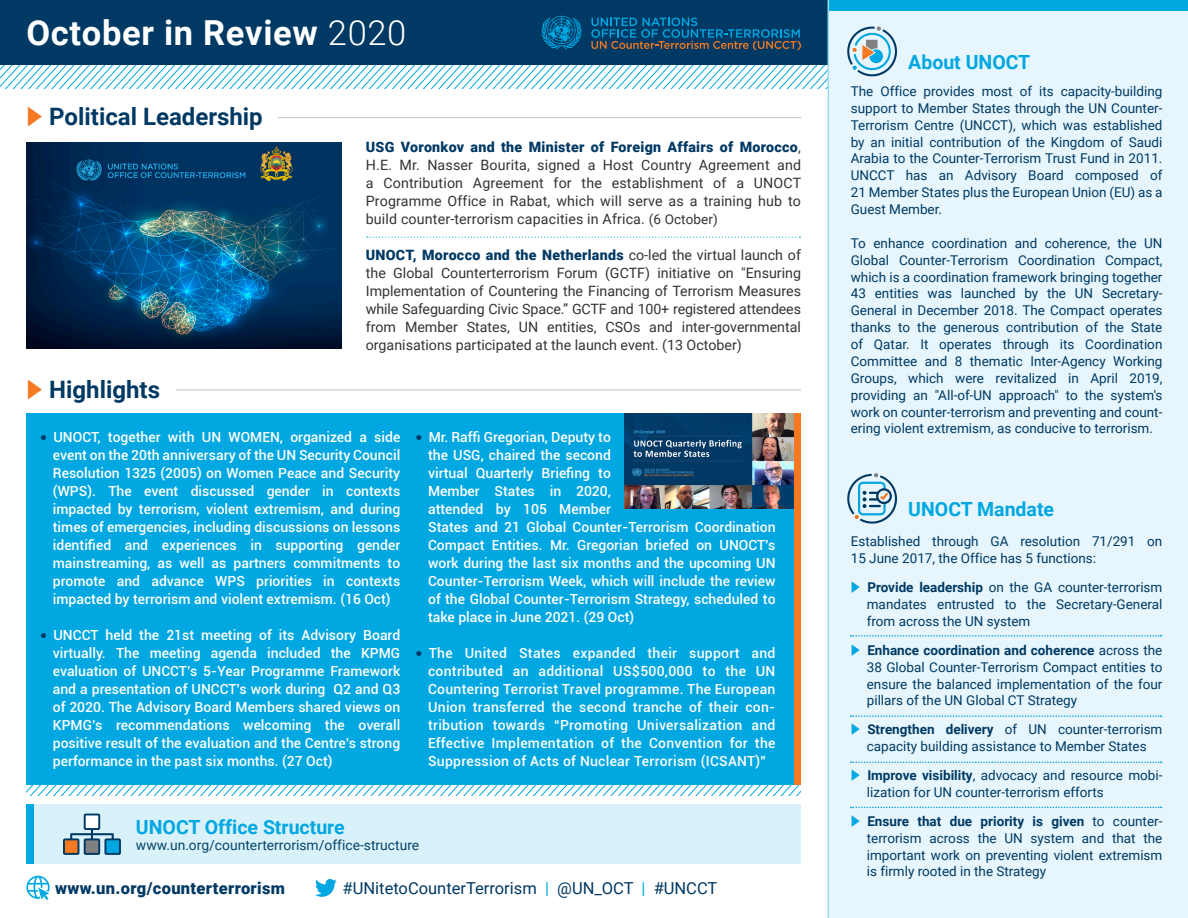
<style>
.page{position:relative;width:1188px;height:918px;background:#fff}
.page>*{position:absolute;margin:0;border:0;box-sizing:border-box;transform-origin:0 0}
.t1{font:700 34.5px "Roboto";letter-spacing:.02em;color:#fff}
.t2{font:700 24px "Roboto";color:#003963}
.t3{font:700 19.5px "Roboto";color:#00a7e1}
.t4{font:16.5px "Roboto";color:#003963}
.t5{font:900 16.5px "Roboto";letter-spacing:.02em;color:#003963}
.t6{font:14.25px/18px "Roboto";color:#333;text-align:justify}
.t7{font:500 13.95px/18px "Roboto";color:#fff;text-align:justify}
.t8{font:13.8px "Roboto";color:#064469}
.t9{font:13.5px/17px "Roboto";color:#003963;text-align:justify}
.s1{font-weight:300}
.s2{color:#f47920}
.s3{font-weight:900;color:#003963}
.s4{font-size:13.5px}
.s5{font-family:"Calibri";font-weight:700;color:#003963}
.s6{color:#00a7e1}
.s7{font-weight:700}
</style>
<div class="page">
<div style="left:828px;top:0;width:360px;height:918px;background:#e6f6fc"></div>
<div style="left:821px;top:0;width:367px;height:11px;background:#00a7e1"></div>
<div style="left:26px;top:804px;width:775px;height:60px;background:#d9f2fa"></div>
<div style="left:26px;top:804px;width:8px;height:60px;background:#00a7e1"></div>
<svg style="left:26px;top:785px;width:775px;height:11px"></svg>
<svg style="left:0;top:65px;width:828px;height:23px"></svg>
<div style="left:0;top:0;width:828px;height:65px;background:#003963"></div>
<svg style="left:591px;top:18px;width:210px;height:32px"></svg>
<svg style="left:542px;top:16px;width:40px;height:34px"></svg>
<div style="left:26px;top:413px;width:775px;height:372px;background:#00a7e1"></div>
<hr style="left:176px;top:390px;width:625px;height:1px;background:#c0c0c0">
<hr style="left:278px;top:117px;width:523px;height:1px;background:#c0c0c0">
<svg style="left:315px;top:879px;width:22px;height:18px"></svg>
<svg style="left:26px;top:876px;width:24px;height:24px"></svg>
<svg style="left:70px;top:815px;width:44px;height:39px"></svg>
<div style="left:85px;top:815px;width:14px;height:14px;background:#fff"></div>
<div style="left:84px;top:814px;width:16px;height:16px;border:2px solid #003963"></div>
<div style="left:64px;top:839px;width:14px;height:15px;background:#f47920"></div>
<div style="left:63px;top:838px;width:16px;height:17px;border:2px solid #003963"></div>
<div style="left:85px;top:839px;width:14px;height:15px;background:#808080"></div>
<div style="left:84px;top:838px;width:16px;height:17px;border:2px solid #003963"></div>
<div style="left:105px;top:839px;width:15px;height:15px;background:#00a7e1"></div>
<div style="left:104px;top:838px;width:17px;height:17px;border:2px solid #003963"></div>
<svg style="left:847px;top:473px;width:50px;height:51px"></svg>
<svg style="left:851px;top:635px;width:311px;height:2px"></svg>
<svg style="left:851px;top:715px;width:311px;height:2px"></svg>
<svg style="left:851px;top:761px;width:311px;height:2px"></svg>
<svg style="left:851px;top:807px;width:311px;height:1px"></svg>
<svg style="left:847px;top:27px;width:50px;height:49px"></svg>
<hr style="left:828px;top:0;width:1px;height:918px;background:#99dcf3">
<svg style="left:367px;top:237px;width:434px;height:1px"></svg>
<img style="left:26px;top:142px;width:316px;height:207px">
<img style="left:624px;top:413px;width:170px;height:96px">
<div style="left:795px;top:413px;width:6px;height:372px;background:#f47920"></div>
<h1 class="t1" style="left:26px;top:9px;width:381px">October in Review <span class="s1">2020</span></h1>
<h2 class="t2" style="left:26px;top:100px;width:238px"><span class="s2">◆</span> Political Leadership</h2>
<p class="t6" style="left:366px;top:137px;width:437px"><span class="s3">USG Voronkov and the Minister of Foreign Affairs of Morocco</span>, H.E. Mr. Nasser Bourita, signed a Host Country Agreement and a Contribution Agreement for the establishment of a UNOCT Programme Office in Rabat, which will serve as a training hub to build counter-terrorism capacities in Africa. <span class="s4">(6 October)</span></p>
<p class="t6" style="left:366px;top:245px;width:437px"><span class="s3">UNOCT, Morocco and the Netherlands</span> co-led the virtual launch of the Global Counterterrorism Forum (GCTF) initiative on "Ensuring Implementation of Countering the Financing of Terrorism Measures while Safeguarding Civic Space.” GCTF and 100+ registered attendees from Member States, UN entities, CSOs and inter-governmental organisations participated at the launch event. (13 October)</p>
<h2 class="t2" style="left:26px;top:373px;width:135px"><span class="s2">◆</span> Highlights</h2>
<p class="t7" style="left:53px;top:428px;width:349px;text-indent:-13px"><span class="s5">•</span> UNOCT, together with UN WOMEN, organized a side event on the 20th anniversary of the UN Security Council Resolution 1325 (2005) on Women Peace and Security (WPS). The event discussed gender in contexts impacted by terrorism, violent extremism, and during times of emergencies, including discussions on lessons identified and experiences in supporting gender mainstreaming, as well as partners commitments to promote and advance WPS priorities in contexts impacted by terrorism and violent extremism. (16 Oct)</p>
<p class="t7" style="left:53px;top:626px;width:349px;text-indent:-13px"><span class="s5">•</span> UNCCT held the 21st meeting of its Advisory Board virtually. The meeting agenda included the KPMG evaluation of UNCCT’s 5-Year Programme Framework and a presentation of UNCCT’s work during Q2 and Q3 of 2020. The Advisory Board Members shared views on KPMG’s recommendations welcoming the overall positive result of the evaluation and the Centre’s strong performance in the past six months. (27 Oct)</p>
<p class="t7" style="left:428px;top:428px;width:349px;text-align:left;text-indent:-13px"><span class="s5">•</span> Mr. Raffi Gregorian, Deputy to<br>the USG, chaired the second<br>virtual Quarterly Briefing to<br>Member States in 2020,<br>attended by 105 Member<br>States and 21 Global Counter-Terrorism Coordination Compact Entities. Mr. Gregorian briefed on UNOCT’s work during the last six months and the upcoming UN Counter-Terrorism Week, which will include the review of the Global Counter-Terrorism Strategy, scheduled to take place in June 2021. (29 Oct)</p>
<p class="t7" style="left:428px;top:644px;width:349px;text-indent:-13px"><span class="s5">•</span> The United States expanded their support and contributed an additional US$500,000 to the UN Countering Terrorist Travel programme. The European Union transferred the second tranche of their con&shy;tribution towards “Promoting Universalization and Effective Implementation of the Convention for the Suppression of Acts of Nuclear Terrorism (ICSANT)”</p>
<h3 class="t3" style="left:136px;top:813px;width:210px">UNOCT Office Structure</h3>
<p class="t8" style="left:136px;top:836px;width:285px">www.un.org/counterterrorism/office-structure</p>
<p class="t5" style="left:55px;top:877px;width:232px">www.un.org/counterterrorism</p>
<p class="t4" style="left:343px;top:877px;width:376px">#UNitetoCounterTerrorism <span class="s6">|</span> @UN_OCT <span class="s6">|</span> #UNCCT</p>
<h3 class="t3" style="left:908px;top:48px;width:124px">About UNOCT</h3>
<p class="t9" style="left:851px;top:82px;width:313px">The Office provides most of its capacity-building support to Member States through the UN Counter-Terrorism Centre (UNCCT), which was established by an initial contribution of the Kingdom of Saudi Arabia to the Counter-Terrorism Trust Fund in 2011.<br>UNCCT has an Advisory Board composed of 21 Member States plus the European Union (EU) as a Guest Member.</p>
<p class="t9" style="left:851px;top:234px;width:313px">To enhance coordination and coherence, the UN Global Counter-Terrorism Coordination Compact, which is a coordination framework bringing together 43 entities was launched by the UN Secretary-General in December 2018. The Compact operates thanks to the generous contribution of the State of Qatar. It operates through its Coordination Committee and 8 thematic Inter-Agency Working Groups, which were revitalized in April 2019, providing an "All-of-UN approach" to the system's work on counter-terrorism and preventing and count&shy;ering violent extremism, as conducive to terrorism.</p>
<h3 class="t3" style="left:908px;top:495px;width:147px">UNOCT Mandate</h3>
<p class="t9" style="left:851px;top:533px;width:313px">Established through GA resolution 71/291 on<br>15 June 2017, the Office has 5 functions:</p>
<p class="t9" style="left:867px;top:578px;width:297px;text-indent:-16px"><span class="s6">◆</span> <span class="s7">Provide leadership</span> on the GA counter-terrorism mandates entrusted to the Secretary-General from across the UN system</p>
<p class="t9" style="left:867px;top:641px;width:297px;text-indent:-16px"><span class="s6">◆</span> <span class="s7">Enhance coordination and coherence</span> across the 38 Global Counter-Terrorism Compact entities to ensure the balanced implementation of the four pillars of the UN Global CT Strategy</p>
<p class="t9" style="left:851px;top:721px;width:313px;text-align:center"><span class="s6">◆</span> <span class="s7">Strengthen delivery</span> of UN counter-terrorism capacity building assistance to Member States</p>
<p class="t9" style="left:867px;top:766px;width:297px;text-indent:-16px"><span class="s6">◆</span> <span class="s7">Improve visibility</span>, advocacy and resource mobi&shy;lization for UN counter-terrorism efforts</p>
<p class="t9" style="left:867px;top:812px;width:297px;text-indent:-16px"><span class="s6">◆</span> <span class="s7">Ensure that due priority is given</span> to counter&shy;terrorism across the UN system and that the important work on preventing violent extremism is firmly rooted in the Strategy</p>
</div>
